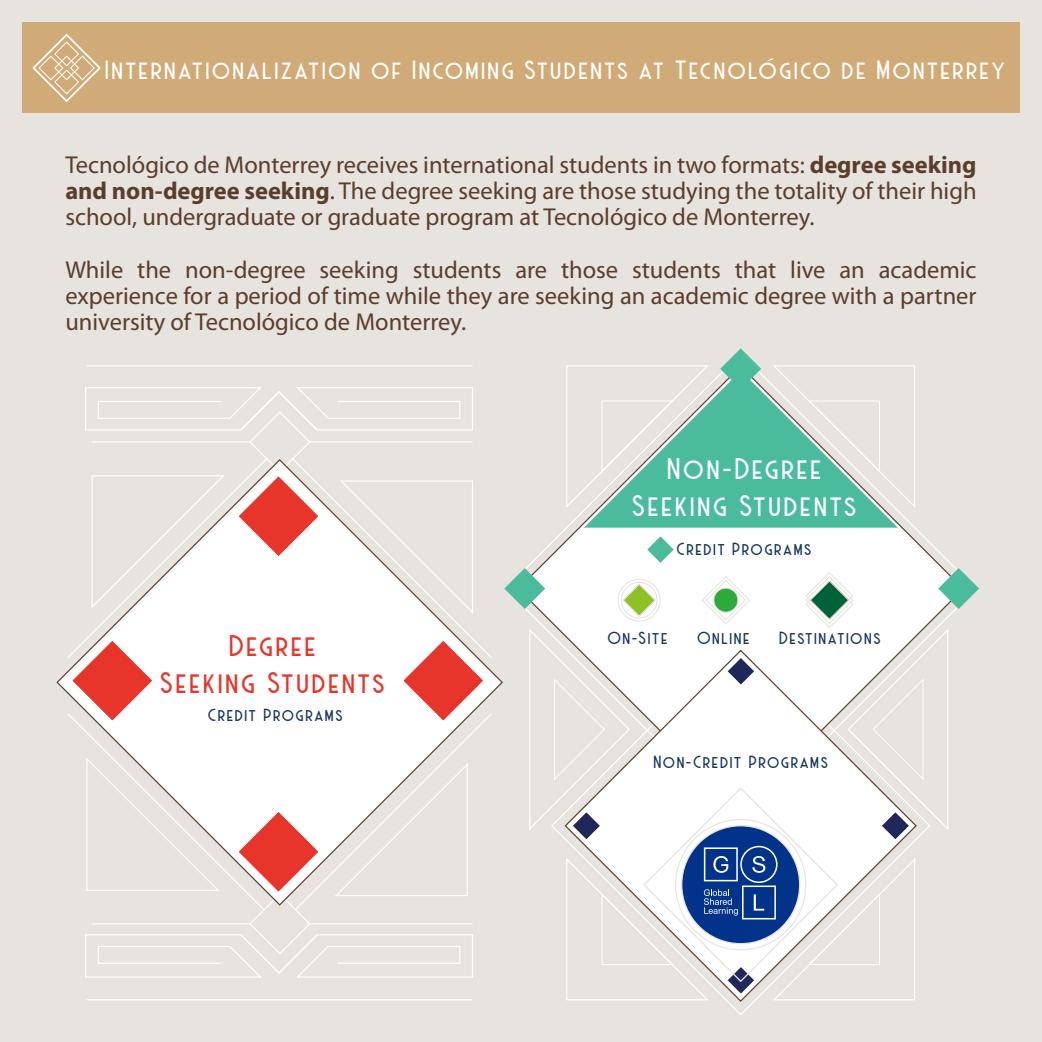
<style>
.page{position:relative;width:1042px;height:1042px;background:#e7e3df}
.page>*{position:absolute;margin:0;border:0;box-sizing:border-box;transform-origin:0 0}
.t1{font:29.75px/36.6px "Haarlem Deco DEMO";letter-spacing:.1em;color:#fff;text-align:center}
.t2{font:29.75px/36.6px "Haarlem Deco DEMO";letter-spacing:.1em;color:#e8352b;text-align:center}
.t3{font:26.25px "Haarlem Deco DEMO";letter-spacing:.095em;color:#fff}
.t4{font:24.5px/26.2px "Myriad Pro";color:#5b3d2b;text-align:justify}
.t5{font:17.5px "Haarlem Deco DEMO";letter-spacing:.1em;color:#173561}
.s1{font-weight:700}
</style>
<div class="page">
<div style="left:22px;top:22px;width:998px;height:91px;background:#d1ab77"></div>
<svg style="left:32px;top:33px;width:69px;height:70px"></svg>
<svg style="left:767px;top:58px;width:7px;height:3px"></svg>
<svg style="left:558px;top:365px;width:366px;height:171px"></svg>
<svg style="left:584px;top:371px;width:314px;height:157px"></svg>
<svg style="left:720px;top:348px;width:41px;height:41px"></svg>
<svg style="left:66px;top:387px;width:427px;height:591px"></svg>
<svg style="left:504px;top:536px;width:475px;height:465px"></svg>
<hr style="left:87px;top:999px;width:385px;height:1px;background:#fff">
<hr style="left:87px;top:365px;width:385px;height:1px;background:#fff">
<p class="t3" style="left:106px;top:54px;width:901px">Internationalization of Incoming Students at Tecnologico de Monterrey</p>
<p class="t4" style="left:65px;top:151px;width:913px">Tecnológico de Monterrey receives international students in two formats: <span class="s1">degree seeking and non-degree seeking</span>. The degree seeking are those studying the totality of their high school, undergraduate or graduate program at Tecnológico de Monterrey.</p>
<p class="t4" style="left:65px;top:256px;width:913px">While the non-degree seeking students are those students that live an academic experience for a period of time while they are seeking an academic degree with a partner university of Tecnológico de Monterrey.</p>
<p class="t2" style="left:161px;top:628px;width:226px">Degree<br>Seeking Students</p>
<p class="t5" style="left:208px;top:705px;width:136px">Credit Programs</p>
<p class="t1" style="left:633px;top:450px;width:226px">Non-Degree<br>Seeking Students</p>
<p class="t5" style="left:677px;top:539px;width:136px">Credit Programs</p>
<p class="t5" style="left:608px;top:628px;width:61px">On-Site</p>
<p class="t5" style="left:698px;top:628px;width:54px">Online</p>
<p class="t5" style="left:780px;top:628px;width:103px">Destinations</p>
<p class="t5" style="left:654px;top:752px;width:176px">Non-Credit Programs</p>
</div>
